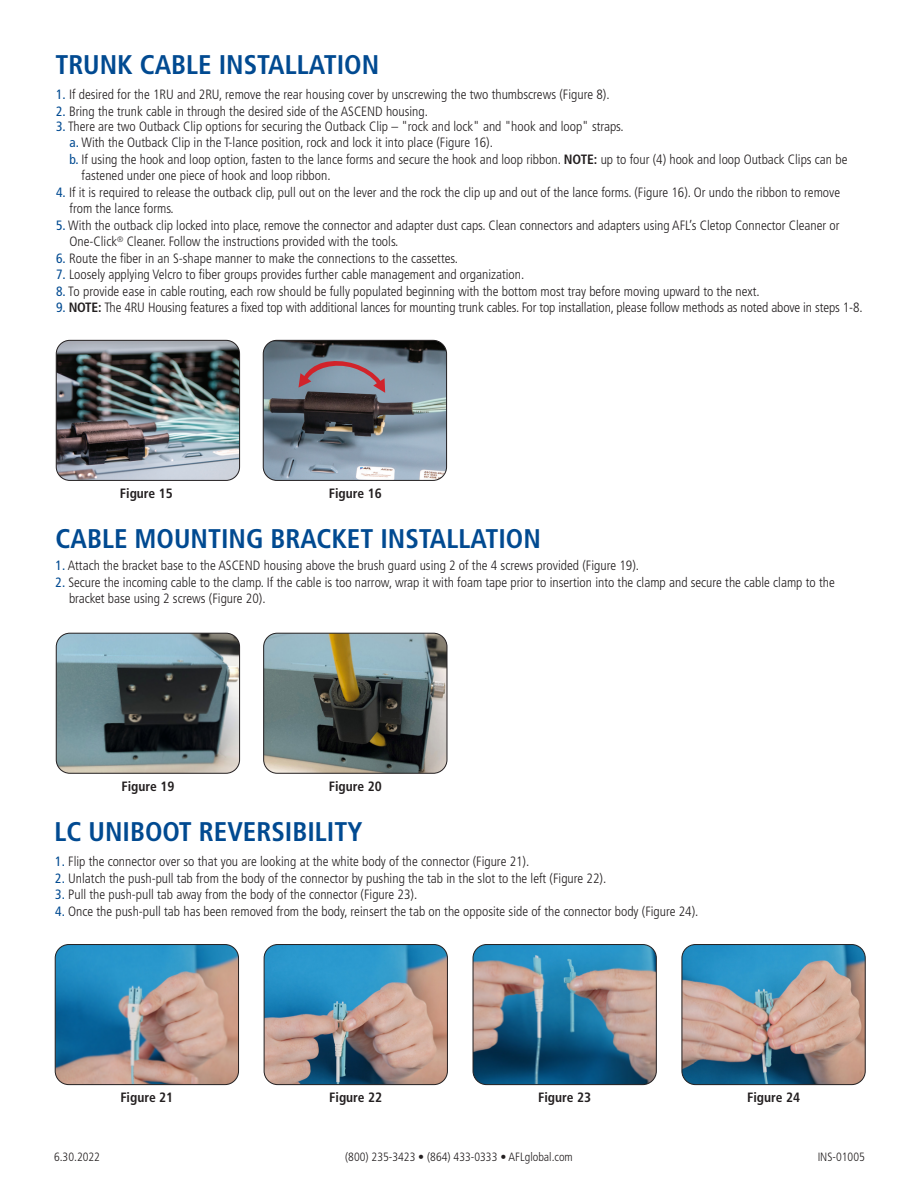
<style>
.page{position:relative;width:918px;height:1188px;background:#fff}
.page>*{position:absolute;margin:0;border:0;box-sizing:border-box;transform-origin:0 0}
.t1{font:700 condensed 27px "Frutiger LT Std";color:#014a91}
.t2{font:300 condensed 13.5px/16.5px "Frutiger LT Std";color:#231f20}
.t3{font:700 condensed 13.5px "Frutiger LT Std";color:#231f20}
.t4{font:300 condensed 12px "Frutiger LT Std";color:#231f20}
.s1{font-weight:400;color:#014a91}
.s2{font-weight:700}
</style>
<div class="page">
<img style="left:56px;top:340px;width:184px;height:139px">
<div style="left:56px;top:340px;width:184px;height:141px;border:1px solid #231f20;border-radius:14px"></div>
<img style="left:263px;top:340px;width:184px;height:139px">
<div style="left:263px;top:340px;width:184px;height:141px;border:1px solid #231f20;border-radius:14px"></div>
<img style="left:56px;top:633px;width:184px;height:140px">
<div style="left:56px;top:633px;width:184px;height:140px;border:1px solid #231f20;border-radius:14px"></div>
<img style="left:264px;top:633px;width:183px;height:140px">
<div style="left:264px;top:633px;width:183px;height:140px;border:1px solid #231f20;border-radius:14px"></div>
<img style="left:55px;top:946px;width:184px;height:139px">
<div style="left:55px;top:944px;width:184px;height:141px;border:1px solid #231f20;border-radius:14px"></div>
<img style="left:264px;top:945px;width:182px;height:140px">
<div style="left:264px;top:944px;width:184px;height:141px;border:1px solid #231f20;border-radius:14px"></div>
<img style="left:473px;top:945px;width:183px;height:140px">
<div style="left:473px;top:944px;width:183px;height:141px;border:1px solid #231f20;border-radius:14px"></div>
<img style="left:682px;top:945px;width:183px;height:140px">
<div style="left:682px;top:944px;width:183px;height:141px;border:1px solid #231f20;border-radius:14px"></div>
<svg style="left:298px;top:360px;width:87px;height:33px;background:#928392"></svg>
<p class="t1" style="left:56px;top:49px;width:325px">TRUNK CABLE INSTALLATION</p>
<p class="t2" style="left:56px;top:87px;width:555px"><span class="s1">1.</span> If desired for the 1RU and 2RU, remove the rear housing cover by unscrewing the two thumbscrews (Figure 8).</p>
<p class="t2" style="left:56px;top:103px;width:373px"><span class="s1">2.</span> Bring the trunk cable in through the desired side of the ASCEND housing.</p>
<p class="t2" style="left:56px;top:118px;width:569px"><span class="s1">3.</span> There are two Outback Clip options for securing the Outback Clip – "rock and lock" and "hook and loop" straps.</p>
<p class="t2" style="left:70px;top:135px;width:425px"><span class="s1">a.</span> With the Outback Clip in the T-lance position, rock and lock it into place (Figure 16).</p>
<p class="t2" style="left:82px;top:151px;width:767px;text-indent:-12px"><span class="s1">b.</span> If using the hook and loop option, fasten to the lance forms and secure the hook and loop ribbon. <span class="s2">NOTE:</span> up to four (4) hook and loop Outback Clips can be fastened under one piece of hook and loop ribbon.</p>
<p class="t2" style="left:70px;top:184px;width:772px;text-indent:-14px"><span class="s1">4.</span> If it is required to release the outback clip, pull out on the lever and the rock the clip up and out of the lance forms. (Figure 16). Or undo the ribbon to remove from the lance forms.</p>
<p class="t2" style="left:70px;top:217px;width:771px;text-indent:-14px"><span class="s1">5.</span> With the outback clip locked into place, remove the connector and adapter dust caps. Clean connectors and adapters using AFL’s Cletop Connector Cleaner or<br>One-Click<sup>®</sup> Cleaner. Follow the instructions provided with the tools.</p>
<p class="t2" style="left:56px;top:250px;width:403px"><span class="s1">6.</span> Route the fiber in an S-shape manner to make the connections to the cassettes.</p>
<p class="t2" style="left:56px;top:267px;width:470px"><span class="s1">7.</span> Loosely applying Velcro to fiber groups provides further cable management and organization.</p>
<p class="t2" style="left:56px;top:283px;width:705px"><span class="s1">8.</span> To provide ease in cable routing, each row should be fully populated beginning with the bottom most tray before moving upward to the next.</p>
<p class="t2" style="left:56px;top:300px;width:808px"><span class="s1">9.</span> <span class="s2">NOTE:</span> The 4RU Housing features a fixed top with additional lances for mounting trunk cables. For top installation, please follow methods as noted above in steps 1-8.</p>
<p class="t3" style="left:120px;top:485px;width:54px">Figure 15</p>
<p class="t3" style="left:329px;top:485px;width:54px">Figure 16</p>
<p class="t1" style="left:56px;top:523px;width:487px">CABLE MOUNTING BRACKET INSTALLATION</p>
<p class="t2" style="left:56px;top:557px;width:585px"><span class="s1">1.</span> Attach the bracket base to the ASCEND housing above the brush guard using 2 of the 4 screws provided (Figure 19).</p>
<p class="t2" style="left:69px;top:574px;width:767px;text-indent:-14px"><span class="s1">2.</span> Secure the incoming cable to the clamp. If the cable is too narrow, wrap it with foam tape prior to insertion into the clamp and secure the cable clamp to the bracket base using 2 screws (Figure 20).</p>
<p class="t3" style="left:121px;top:778px;width:54px">Figure 19</p>
<p class="t3" style="left:329px;top:778px;width:54px">Figure 20</p>
<p class="t1" style="left:55px;top:816px;width:309px">LC UNIBOOT REVERSIBILITY</p>
<p class="t2" style="left:55px;top:854px;width:476px"><span class="s1">1.</span> Flip the connector over so that you are looking at the white body of the connector (Figure 21).</p>
<p class="t2" style="left:55px;top:870px;width:553px"><span class="s1">2.</span> Unlatch the push-pull tab from the body of the connector by pushing the tab in the slot to the left (Figure 22).</p>
<p class="t2" style="left:55px;top:887px;width:364px"><span class="s1">3.</span> Pull the push-pull tab away from the body of the connector (Figure 23).</p>
<p class="t2" style="left:55px;top:903px;width:645px"><span class="s1">4.</span> Once the push-pull tab has been removed from the body, reinsert the tab on the opposite side of the connector body (Figure 24).</p>
<p class="t3" style="left:120px;top:1089px;width:54px">Figure 21</p>
<p class="t3" style="left:329px;top:1089px;width:54px">Figure 22</p>
<p class="t3" style="left:538px;top:1089px;width:54px">Figure 23</p>
<p class="t3" style="left:747px;top:1089px;width:54px">Figure 24</p>
<p class="t4" style="left:54px;top:1150px;width:48px">6.30.2022</p>
<p class="t4" style="left:345px;top:1150px;width:229px">(800) 235-3423 • (864) 433-0333 • AFLglobal.com</p>
<p class="t4" style="left:818px;top:1150px;width:49px">INS-01005</p>
</div>
